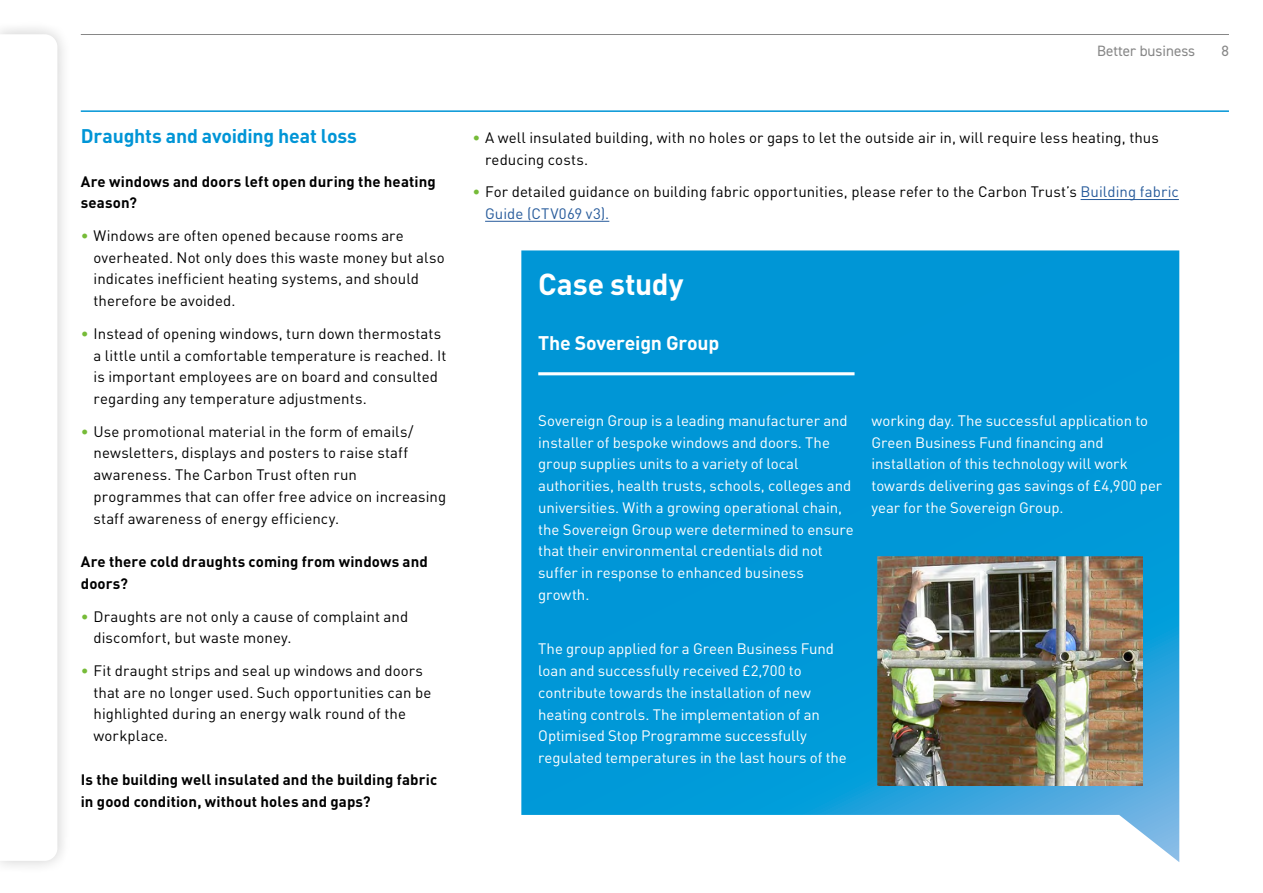
<style>
.page{position:relative;width:1263px;height:893px;background:#fff}
.page>*{position:absolute;margin:0;border:0;box-sizing:border-box;transform-origin:0 0}
.t1{font:700 30px "DINOT";letter-spacing:-.005em;color:#fff}
.t2{font:700 19.5px "DINOT";letter-spacing:-.01em;color:#0095d6}
.t3{font:700 19.5px "DINOT";letter-spacing:-.015em;color:#fff}
.t4{font:15px/21.8px "DINOT";letter-spacing:.005em;color:#000}
.t5{font:15px/21.8px "DINOT";letter-spacing:-.005em;color:#fff}
.t6{font:700 15px/21.8px "DINOT";letter-spacing:.01em;color:#000}
.t7{font:15px "DIN2014";color:#878787}
.s1{color:#76bb38}
.s2{color:#275b9b}
</style>
<div class="page">
<hr style="left:81px;top:34px;width:1148px;height:1px;background:#878787">
<hr style="left:81px;top:110px;width:1148px;height:2px;background:#0095d6">
<svg style="left:521px;top:250px;width:658px;height:612px;background:#1aa1da"></svg>
<hr style="left:538px;top:372px;width:316px;height:3px;background:#fff">
<img style="left:877px;top:556px;width:265px;height:230px">
<hr style="left:1080px;top:199px;width:99px;height:1px;background:#275b9b">
<hr style="left:485px;top:221px;width:124px;height:1px;background:#275b9b">
<div style="left:0;top:20px;width:71px;height:855px;background:#000;opacity:.2"></div>
<svg style="left:0;top:34px;width:57px;height:827px"></svg>
<p class="t7" style="left:1097px;top:41px;width:100px">Better business</p>
<p class="t7" style="left:1221px;top:41px;width:9px">8</p>
<h2 class="t2" style="left:81px;top:123px;width:278px">Draughts and avoiding heat loss</h2>
<p class="t6" style="left:81px;top:170px;width:357px">Are windows and doors left open during the heating season?</p>
<p class="t4" style="left:94px;top:224px;width:353px;text-indent:-13px"><span class="s1">•</span> Windows are often opened because rooms are overheated. Not only does this waste money but also indicates inefficient heating systems, and should therefore be avoided.</p>
<p class="t4" style="left:94px;top:322px;width:354px;text-indent:-13px"><span class="s1">•</span> Instead of opening windows, turn down thermostats a little until a comfortable temperature is reached. It is important employees are on board and consulted regarding any temperature adjustments.</p>
<p class="t4" style="left:94px;top:420px;width:354px;text-indent:-13px"><span class="s1">•</span> Use promotional material in the form of emails/ newsletters, displays and posters to raise staff awareness. The Carbon Trust often run programmes that can offer free advice on increasing staff awareness of energy efficiency.</p>
<p class="t6" style="left:81px;top:550px;width:349px">Are there cold draughts coming from windows and doors?</p>
<p class="t4" style="left:94px;top:605px;width:316px;text-indent:-13px"><span class="s1">•</span> Draughts are not only a cause of complaint and discomfort, but waste money.</p>
<p class="t4" style="left:94px;top:659px;width:339px;text-indent:-13px"><span class="s1">•</span> Fit draught strips and seal up windows and doors that are no longer used. Such opportunities can be highlighted during an energy walk round of the workplace.</p>
<p class="t6" style="left:81px;top:768px;width:358px">Is the building well insulated and the building fabric in good condition, without holes and gaps?</p>
<p class="t4" style="left:485px;top:127px;width:675px;text-indent:-13px"><span class="s1">•</span> A well insulated building, with no holes or gaps to let the outside air in, will require less heating, thus reducing costs.</p>
<p class="t4" style="left:485px;top:181px;width:695px;text-indent:-13px"><span class="s1">•</span> For detailed guidance on building fabric opportunities, please refer to the Carbon Trust’s <span class="s2">Building fabric<br>Guide (CTV069 v3).</span></p>
<h1 class="t1" style="left:538px;top:265px;width:147px">Case study</h1>
<h2 class="t3" style="left:538px;top:330px;width:182px">The Sovereign Group</h2>
<p class="t5" style="left:538px;top:409px;width:317px">Sovereign Group is a leading manufacturer and installer of bespoke windows and doors. The group supplies units to a variety of local authorities, health trusts, schools, colleges and universities. With a growing operational chain, the Sovereign Group were determined to ensure that their environmental credentials did not suffer in response to enhanced business growth.</p>
<p class="t5" style="left:538px;top:638px;width:310px">The group applied for a Green Business Fund loan and successfully received £2,700 to contribute towards the installation of new heating controls. The implementation of an Optimised Stop Programme successfully regulated temperatures in the last hours of the</p>
<p class="t5" style="left:871px;top:409px;width:292px">working day. The successful application to Green Business Fund financing and installation of this technology will work towards delivering gas savings of £4,900 per year for the Sovereign Group.</p>
</div>
